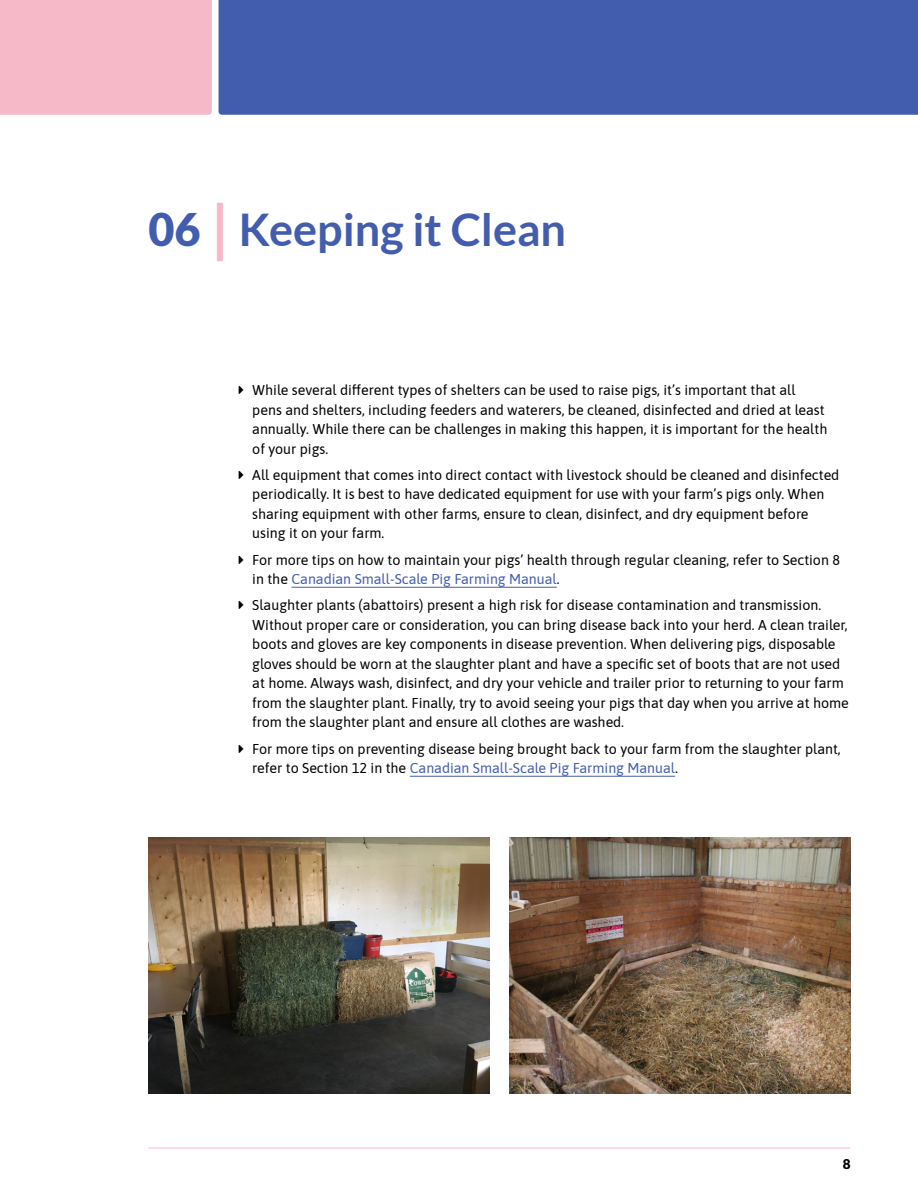
<style>
.page{position:relative;width:918px;height:1188px;background:#fff}
.page>*{position:absolute;margin:0;border:0;box-sizing:border-box;transform-origin:0 0}
.t1{font:700 45px "Lato";color:#425dae}
.t2{font:14.25px/19.5px "Asap";color:#000}
.t3{font:900 13.5px "Lato";color:#000}
.s1{font-weight:900}
.s2{color:#425dae}
</style>
<div class="page">
<hr style="left:148px;top:1148px;width:702px;height:1px;background:#f6b9c8">
<div style="left:0;top:0;width:212px;height:115px;background:#f6b9c8"></div>
<div style="left:219px;top:0;width:699px;height:115px;background:#425dae"></div>
<div style="left:217px;top:203px;width:6px;height:58px;background:#f6b9c8"></div>
<hr style="left:291px;top:587px;width:266px;height:1px;background:#425dae">
<hr style="left:410px;top:776px;width:265px;height:1px;background:#425dae">
<img style="left:148px;top:838px;width:341px;height:255px">
<img style="left:510px;top:838px;width:340px;height:255px">
<h1 class="t1" style="left:149px;top:204px;width:419px"><span class="s1">06</span> Keeping it Clean</h1>
<p class="t2" style="left:252px;top:380px;width:577px">While several different types of shelters can be used to raise pigs, it’s important that all pens and shelters, including feeders and waterers, be cleaned, disinfected and dried at least annually. While there can be challenges in making this happen, it is important for the health of your pigs.</p>
<p class="t2" style="left:252px;top:464px;width:589px">All equipment that comes into direct contact with livestock should be cleaned and disinfected periodically. It is best to have dedicated equipment for use with your farm’s pigs only. When sharing equipment with other farms, ensure to clean, disinfect, and dry equipment before using it on your farm.</p>
<p class="t2" style="left:252px;top:549px;width:589px">For more tips on how to maintain your pigs’ health through regular cleaning, refer to Section 8 in the <span class="s2">Canadian Small-Scale Pig Farming Manual</span>.</p>
<p class="t2" style="left:252px;top:595px;width:598px">Slaughter plants (abattoirs) present a high risk for disease contamination and transmission.<br>Without proper care or consideration, you can bring disease back into your herd. A clean trailer, boots and gloves are key components in disease prevention. When delivering pigs, disposable gloves should be worn at the slaughter plant and have a specific set of boots that are not used at home. Always wash, disinfect, and dry your vehicle and trailer prior to returning to your farm from the slaughter plant. Finally, try to avoid seeing your pigs that day when you arrive at home from the slaughter plant and ensure all clothes are washed.</p>
<p class="t2" style="left:252px;top:738px;width:590px">For more tips on preventing disease being brought back to your farm from the slaughter plant, refer to Section 12 in the <span class="s2">Canadian Small-Scale Pig Farming Manual</span>.</p>
<p class="t3" style="left:843px;top:1156px;width:9px">8</p>
</div>
